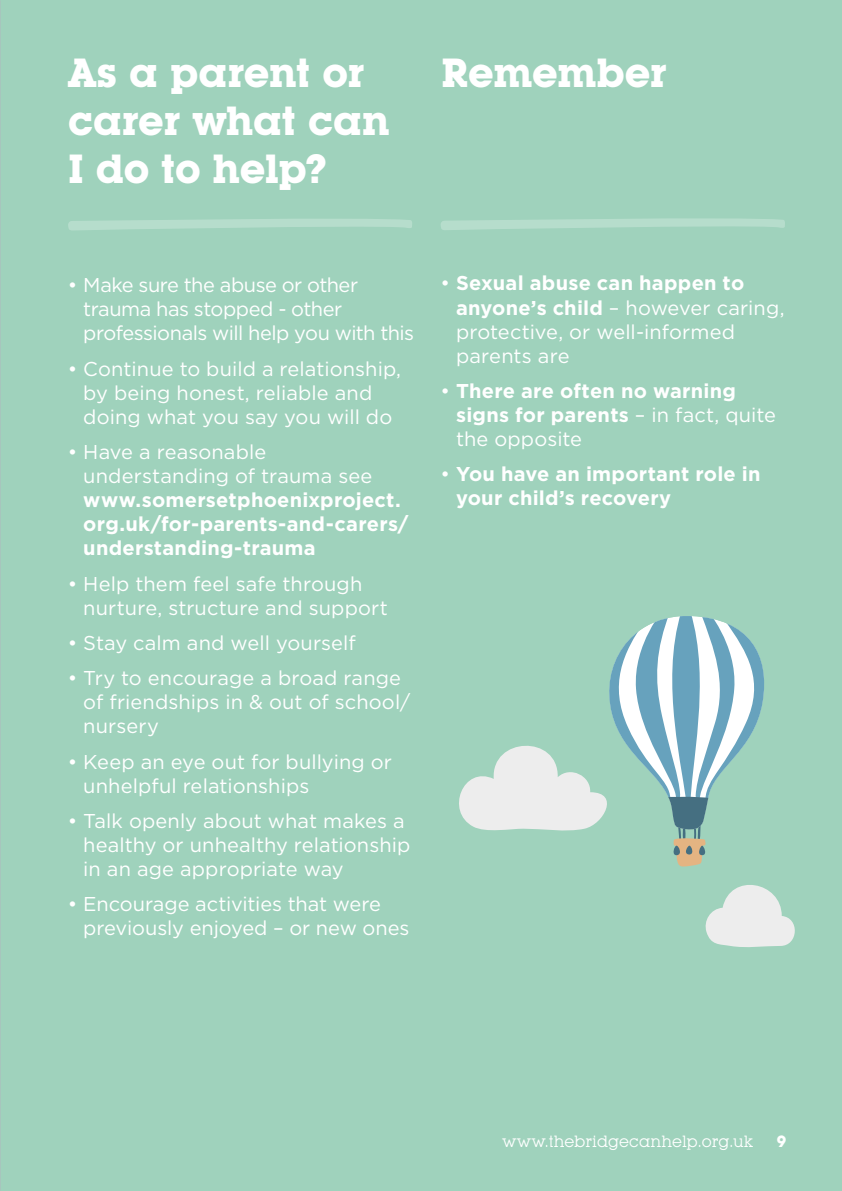
<style>
.page{position:relative;width:842px;height:1191px;background:#9fd2bc}
.page>*{position:absolute;margin:0;border:0;box-sizing:border-box;transform-origin:0 0}
.t1{font:700 40px/48px "Lubalin Graph IT Cby BT";letter-spacing:-.005em;color:#fff}
.t2{font:20px/24px "Gotham HTF";letter-spacing:.005em;color:#fff}
.t3{font:700 20px/24px "Gotham HTF";letter-spacing:.01em;color:#fff}
.t4{font:20px/24px "Gotham HTF";letter-spacing:-.025em;color:#fff}
.t5{font:16px "Lubalin Graph IT Cby BT";color:#fff}
.t6{font:700 16px "Lubalin Graph IT Cby BT";color:#fff}
.s1{font-weight:700}
.s2{font-weight:400}
</style>
<div class="page">
<svg style="left:441px;top:218px;width:344px;height:12px"></svg>
<svg style="left:68px;top:219px;width:344px;height:11px"></svg>
<svg style="left:459px;top:616px;width:336px;height:332px"></svg>
<h1 class="t1" style="left:68px;top:49px;width:323px">As a parent or carer what can<br>I do to help?</h1>
<h1 class="t1" style="left:441px;top:49px;width:227px">Remember</h1>
<p class="t4" style="left:83px;top:273px;width:332px;text-indent:-16px">• Make sure the abuse or other trauma has stopped - other professionals will help you with this</p>
<p class="t2" style="left:83px;top:356px;width:319px;text-indent:-16px">• Continue to build a relationship, by being honest, reliable and doing what you say you will do</p>
<p class="t2" style="left:83px;top:440px;width:290px;text-indent:-16px">• Have a reasonable understanding of trauma see</p>
<p class="t3" style="left:83px;top:487px;width:327px">www.somersetphoenixproject. org.uk/for-parents-and-carers/ understanding-trauma</p>
<p class="t2" style="left:83px;top:571px;width:306px;text-indent:-16px">• Help them feel safe through nurture, structure and support</p>
<p class="t2" style="left:68px;top:630px;width:290px">• Stay calm and well yourself</p>
<p class="t2" style="left:83px;top:666px;width:329px;text-indent:-16px">• Try to encourage a broad range of friendships in &amp; out of school/ nursery</p>
<p class="t2" style="left:83px;top:749px;width:310px;text-indent:-16px">• Keep an eye out for bullying or unhelpful relationships</p>
<p class="t2" style="left:83px;top:808px;width:329px;text-indent:-16px">• Talk openly about what makes a healthy or unhealthy relationship in an age appropriate way</p>
<p class="t2" style="left:83px;top:892px;width:328px;text-indent:-16px">• Encourage activities that were previously enjoyed – or new ones</p>
<p class="t2" style="left:456px;top:271px;width:330px;text-indent:-16px">• <span class="s1">Sexual abuse can happen to anyone’s child</span> – however caring, protective, or well-informed parents are</p>
<p class="t3" style="left:456px;top:378px;width:321px;text-indent:-16px"><span class="s2">•</span> There are often no warning signs for parents <span class="s2">– in fact, quite the opposite</span></p>
<p class="t3" style="left:456px;top:461px;width:306px;text-indent:-16px"><span class="s2">•</span> You have an important role in your child’s recovery</p>
<p class="t5" style="left:503px;top:1131px;width:252px">www.thebridgecanhelp.org.uk</p>
<p class="t6" style="left:777px;top:1131px;width:11px">9</p>
</div>
